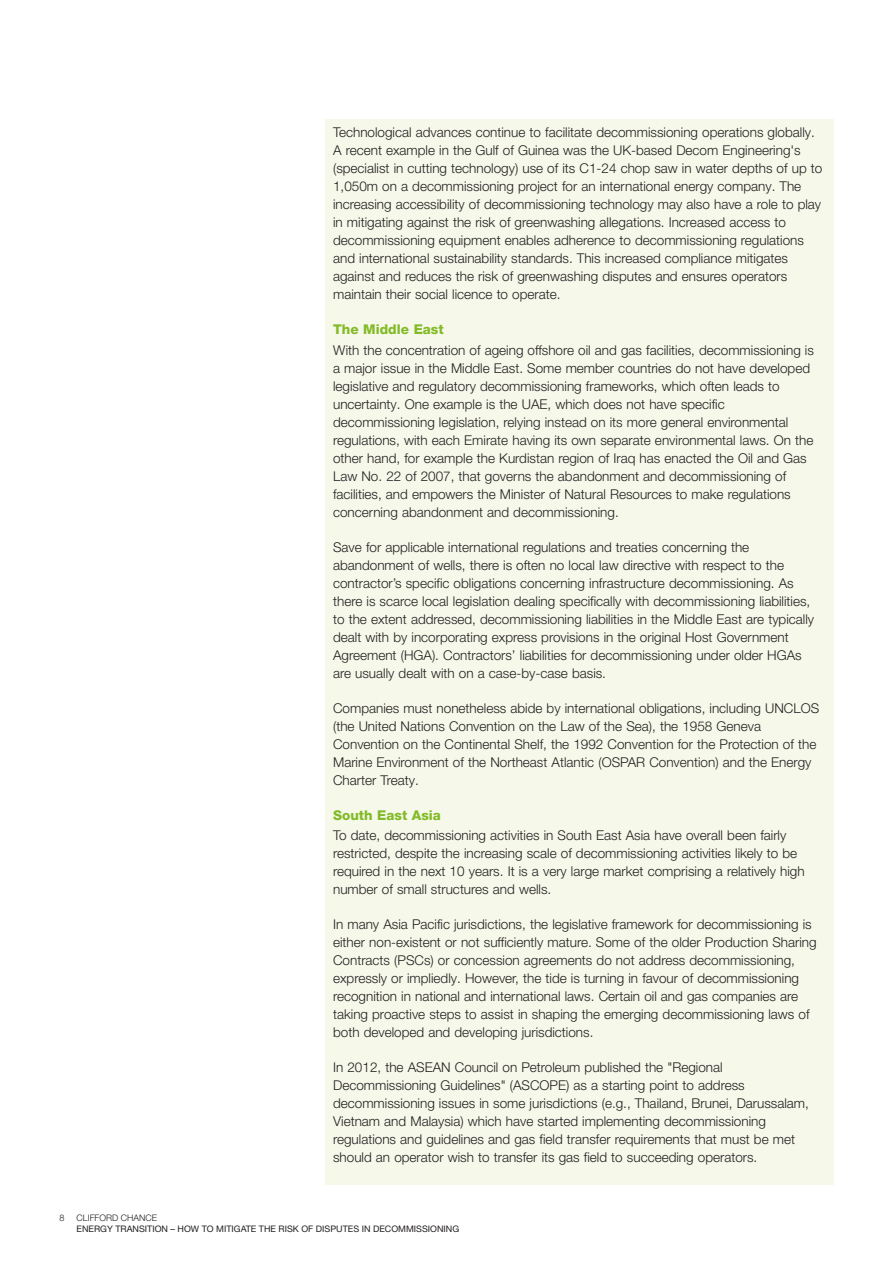
<style>
.page{position:relative;width:893px;height:1263px;background:#fff}
.page>*{position:absolute;margin:0;border:0;box-sizing:border-box;transform-origin:0 0}
._05__Body_Text_4MM{font:300 13.5px/18px "Helvetica Neue LT Pro";color:#231f20}
._03__Heading_2{font:800 13.5px "Helvetica Neue LT Pro";color:#82bb27}
.t1{font:9px "Helvetica Neue LT Pro";color:#231f20}
.t2{font:300 9px "Helvetica Neue LT Pro";color:#231f20}
</style>
<div class="page">
<div style="left:325px;top:119px;width:508px;height:1065px;background:#f6f8ea"></div>
<p class="_05__Body_Text_4MM" style="left:333px;top:123px;width:491px">Technological advances continue to facilitate decommissioning operations globally.<br>A recent example in the Gulf of Guinea was the UK-based Decom Engineering's (specialist in cutting technology) use of its C1-24 chop saw in water depths of up to 1,050m on a decommissioning project for an international energy company. The increasing accessibility of decommissioning technology may also have a role to play in mitigating against the risk of greenwashing allegations. Increased access to decommissioning equipment enables adherence to decommissioning regulations and international sustainability standards. This increased compliance mitigates against and reduces the risk of greenwashing disputes and ensures operators maintain their social licence to operate.</p>
<p class="_03__Heading_2" style="left:333px;top:322px;width:112px">The Middle East</p>
<p class="_05__Body_Text_4MM" style="left:333px;top:340px;width:482px">With the concentration of ageing offshore oil and gas facilities, decommissioning is a major issue in the Middle East. Some member countries do not have developed legislative and regulatory decommissioning frameworks, which often leads to uncertainty. One example is the UAE, which does not have specific decommissioning legislation, relying instead on its more general environmental regulations, with each Emirate having its own separate environmental laws. On the other hand, for example the Kurdistan region of Iraq has enacted the Oil and Gas Law No. 22 of 2007, that governs the abandonment and decommissioning of facilities, and empowers the Minister of Natural Resources to make regulations concerning abandonment and decommissioning.</p>
<p class="_05__Body_Text_4MM" style="left:333px;top:537px;width:482px">Save for applicable international regulations and treaties concerning the abandonment of wells, there is often no local law directive with respect to the contractor’s specific obligations concerning infrastructure decommissioning. As there is scarce local legislation dealing specifically with decommissioning liabilities, to the extent addressed, decommissioning liabilities in the Middle East are typically dealt with by incorporating express provisions in the original Host Government Agreement (HGA). Contractors’ liabilities for decommissioning under older HGAs are usually dealt with on a case-by-case basis.</p>
<p class="_05__Body_Text_4MM" style="left:333px;top:698px;width:488px">Companies must nonetheless abide by international obligations, including UNCLOS (the United Nations Convention on the Law of the Sea), the 1958 Geneva Convention on the Continental Shelf, the 1992 Convention for the Protection of the Marine Environment of the Northeast Atlantic (OSPAR Convention) and the Energy Charter Treaty.</p>
<p class="_03__Heading_2" style="left:333px;top:807px;width:109px">South East Asia</p>
<p class="_05__Body_Text_4MM" style="left:333px;top:826px;width:473px">To date, decommissioning activities in South East Asia have overall been fairly restricted, despite the increasing scale of decommissioning activities likely to be required in the next 10 years. It is a very large market comprising a relatively high number of small structures and wells.</p>
<p class="_05__Body_Text_4MM" style="left:333px;top:915px;width:485px">In many Asia Pacific jurisdictions, the legislative framework for decommissioning is either non-existent or not sufficiently mature. Some of the older Production Sharing Contracts (PSCs) or concession agreements do not address decommissioning, expressly or impliedly. However, the tide is turning in favour of decommissioning recognition in national and international laws. Certain oil and gas companies are taking proactive steps to assist in shaping the emerging decommissioning laws of both developed and developing jurisdictions.</p>
<p class="_05__Body_Text_4MM" style="left:333px;top:1058px;width:477px">In 2012, the ASEAN Council on Petroleum published the "Regional Decommissioning Guidelines" (ASCOPE) as a starting point to address decommissioning issues in some jurisdictions (e.g., Thailand, Brunei, Darussalam, Vietnam and Malaysia) which have started implementing decommissioning regulations and guidelines and gas field transfer requirements that must be met should an operator wish to transfer its gas field to succeeding operators.</p>
<p class="t2" style="left:60px;top:1213px;width:7px">8</p>
<p class="t2" style="left:77px;top:1213px;width:82px">CLIFFORD CHANCE</p>
<p class="t1" style="left:77px;top:1223px;width:384px">ENERGY TRANSITION – HOW TO MITIGATE THE RISK OF DISPUTES IN DECOMMISSIONING</p>
</div>
